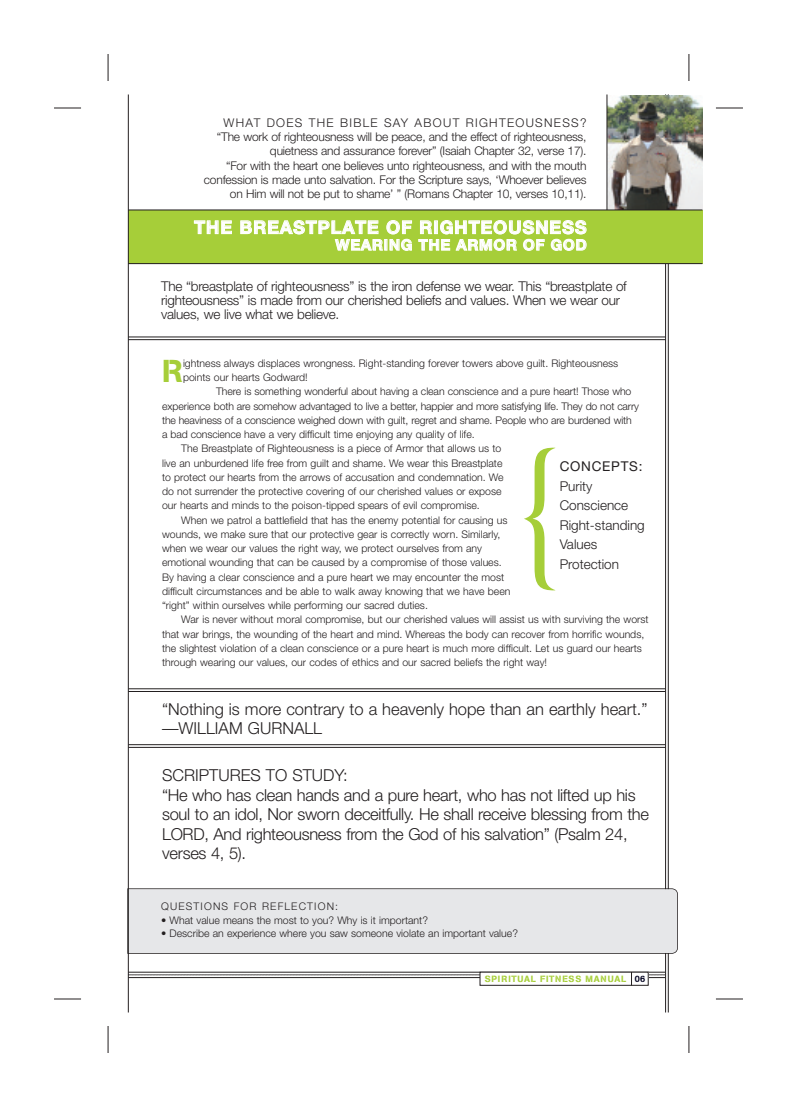
<style>
.page{position:relative;width:797px;height:1107px;background:#fff}
.page>*{position:absolute;margin:0;border:0;box-sizing:border-box;transform-origin:0 0}
.t1{font:155.4px "Galliard";color:#a6ce39}
.t2{font:31.35px "AG Book Stencil";color:#a6ce39}
.t3{font:700 18px "Helvetica Neue";letter-spacing:.05em;color:#fff}
.t4{font:300 16.5px/19.5px "Helvetica Neue";letter-spacing:-.015em;color:#231f20}
.t5{font:700 15px "Helvetica Neue";letter-spacing:.06em;color:#fff}
.t6{font:300 13.5px/19.5px "Helvetica Neue";letter-spacing:-.015em;color:#231f20}
.t7{font:13.5px "Helvetica Neue";letter-spacing:.055em;color:#231f20}
.t8{font:300 12px/14.2px "Helvetica Neue";letter-spacing:-.015em;color:#231f20;text-align:right}
.t9{font:300 10.5px/14.2px "Helvetica Neue";color:#231f20}
.t10{font:300 10.5px "Helvetica Neue";letter-spacing:.11em;color:#231f20}
.t11{font:9px "AG Book Stencil";letter-spacing:.09em;color:#a6ce39}
.s1{color:#00001f}
</style>
<div class="page">
<svg style="left:108px;top:54px;width:1px;height:27px"></svg>
<svg style="left:688px;top:54px;width:1px;height:27px"></svg>
<svg style="left:108px;top:1026px;width:1px;height:27px"></svg>
<svg style="left:688px;top:1026px;width:1px;height:27px"></svg>
<svg style="left:54px;top:108px;width:27px;height:1px"></svg>
<svg style="left:716px;top:108px;width:26px;height:1px"></svg>
<svg style="left:54px;top:999px;width:27px;height:1px"></svg>
<svg style="left:716px;top:999px;width:26px;height:1px"></svg>
<hr style="left:665px;top:94px;width:1px;height:918px;background:#231f20">
<hr style="left:667px;top:94px;width:1px;height:918px;background:#231f20">
<svg style="left:129px;top:972px;width:537px;height:14px"></svg>
<div style="left:129px;top:888px;width:548px;height:66px;background:#e6e7e9"></div>
<hr style="left:128px;top:744px;width:537px;height:1px;background:#231f20">
<hr style="left:128px;top:747px;width:537px;height:1px;background:#231f20">
<hr style="left:128px;top:688px;width:537px;height:1px;background:#231f20">
<hr style="left:128px;top:691px;width:537px;height:1px;background:#231f20">
<hr style="left:128px;top:337px;width:537px;height:1px;background:#231f20">
<hr style="left:128px;top:339px;width:537px;height:1px;background:#231f20">
<img style="left:607px;top:96px;width:95px;height:114px">
<div style="left:128px;top:210px;width:574px;height:54px;background:#a6ce39"></div>
<hr style="left:606px;top:94px;width:1px;height:116px;background:#231f20">
<hr style="left:128px;top:210px;width:574px;height:1px;background:#231f20">
<hr style="left:128px;top:263px;width:574px;height:1px;background:#231f20">
<hr style="left:128px;top:94px;width:1px;height:918px;background:#231f20">
<p class="t8" style="left:204px;top:115px;width:384px">WHAT DOES THE BIBLE SAY ABOUT RIGHTEOUSNESS? “The work of righteousness will be peace, and the effect of righteousness, quietness and assurance forever” (Isaiah Chapter 32, verse 17).<br>“For with the heart one believes unto righteousness, and with the mouth confession is made unto salvation. For the Scripture says, ‘Whoever believes on Him will not be put to shame’ ” (Romans Chapter 10, verses 10,11).</p>
<h3 class="t3" style="left:194px;top:216px;width:394px">THE BREASTPLATE OF RIGHTEOUSNESS</h3>
<h3 class="t5" style="left:335px;top:236px;width:253px">WEARING THE ARMOR OF GOD</h3>
<p class="t6" style="left:161px;top:279px;width:467px;line-height:14.2px">The “breastplate of righteousness” is the iron defense we wear. This “breastplate of righteousness” is made from our cherished beliefs and values. When we wear our values, we live what we believe.</p>
<p class="t9" style="left:183px;top:356px;width:436px">ightness always displaces wrongness. Right-standing forever towers above guilt. Righteousness points our hearts Godward!</p>
<p class="t9" style="left:216px;top:384px;width:417px">There is something wonderful about having a clean conscience and a pure heart! Those who</p>
<p class="t9" style="left:162px;top:398px;width:478px">experience both are somehow advantaged to live a better, happier and more satisfying life. They do not carry</p>
<p class="t9" style="left:162px;top:413px;width:471px">the heaviness of a conscience weighed down with guilt, regret and shame. People who are burdened with</p>
<p class="t9" style="left:162px;top:427px;width:314px">a bad conscience have a very difficult time enjoying any quality of life.</p>
<p class="t9" style="left:181px;top:441px;width:321px">The Breastplate of Righteousness is a piece of Armor that allows us to</p>
<p class="t9" style="left:162px;top:455px;width:342px">live an unburdened life free from guilt and shame. We wear this Breastplate</p>
<p class="t9" style="left:162px;top:470px;width:343px">to protect our hearts from the arrows of accusation and condemnation. We</p>
<p class="t9" style="left:162px;top:484px;width:341px">do not surrender the protective covering of our cherished values or expose</p>
<p class="t9" style="left:162px;top:498px;width:319px">our hearts and minds to the poison-tipped spears of evil compromise.</p>
<p class="t9" style="left:181px;top:512px;width:327px">When we patrol a battlefield that has the enemy potential for causing us</p>
<p class="t9" style="left:162px;top:527px;width:340px">wounds, we make sure that our protective gear is correctly worn. Similarly,</p>
<p class="t9" style="left:162px;top:541px;width:321px">when we wear our values the right way, we protect ourselves from any</p>
<p class="t9" style="left:162px;top:555px;width:341px">emotional wounding that can be caused by a compromise of those values.</p>
<p class="t9" style="left:162px;top:569px;width:343px">By having a clear conscience and a pure heart we may encounter the most</p>
<p class="t9" style="left:162px;top:584px;width:350px">difficult circumstances and be able to walk away knowing that we have been</p>
<p class="t9" style="left:162px;top:598px;width:267px">“right” within ourselves while performing our sacred duties.</p>
<p class="t9" style="left:181px;top:612px;width:469px">War is never without moral compromise, but our cherished values will assist us with surviving the worst</p>
<p class="t9" style="left:162px;top:626px;width:483px">that war brings, the wounding of the heart and mind. Whereas the body can recover from horrific wounds,</p>
<p class="t9" style="left:162px;top:641px;width:481px">the slightest violation of a clean conscience or a pure heart is much more difficult. Let us guard our hearts</p>
<p class="t9" style="left:162px;top:655px;width:386px">through wearing our values, our codes of ethics and our sacred beliefs the right way!</p>
<h2 class="t2" style="left:162px;top:352px;width:22px">R</h2>
<h1 class="t1" style="left:508px;top:409px;width:64px">{</h1>
<p class="t7" style="left:559px;top:458px;width:84px">CONCEPTS:</p>
<p class="t6" style="left:559px;top:476px;width:86px">Purity<br>Conscience<br>Right-standing<br>Values<br>Protection</p>
<h3 class="t4" style="left:162px;top:699px;width:487px">“Nothing is more contrary to a heavenly hope than an earthly heart.” —WILLIAM GURNALL</h3>
<h3 class="t4" style="left:162px;top:765px;width:488px">SCRIPTURES TO STUDY:<br>“He who has clean hands and a pure heart, who has not lifted up his soul to an idol, Nor sworn deceitfully. He shall receive blessing from the LORD, And righteousness from the God of his salvation” (Psalm 24, verses 4, 5).</h3>
<p class="t10" style="left:161px;top:900px;width:178px">QUESTIONS FOR REFLECTION:</p>
<p class="t9" style="left:161px;top:913px;width:268px">• What value means the most to you? Why is it important?</p>
<p class="t9" style="left:161px;top:926px;width:358px">• Describe an experience where you saw someone violate an important value?</p>
<p class="t11" style="left:484px;top:974px;width:162px">SPIRITUAL FITNESS MANUAL <span class="s1">06</span></p>
</div>
